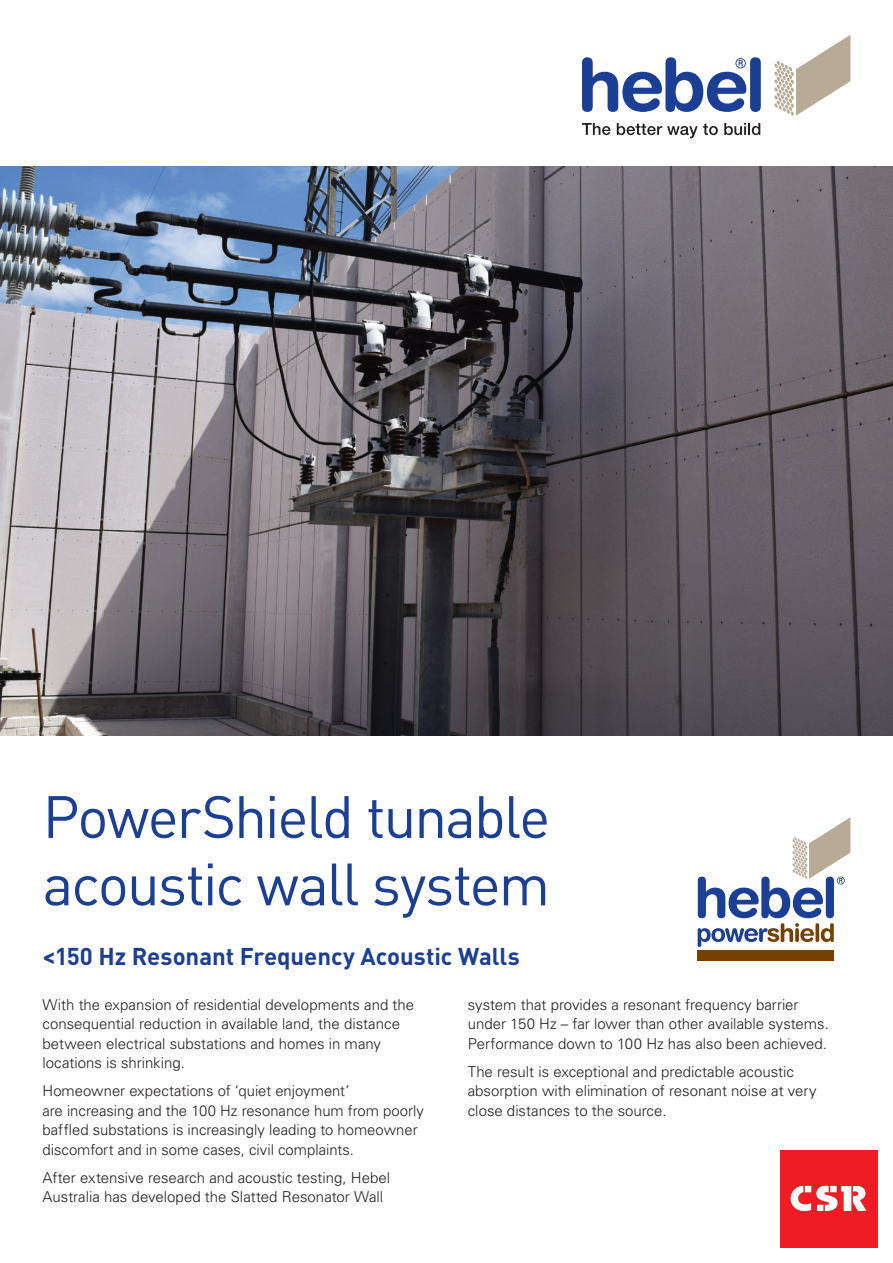
<style>
.page{position:relative;width:893px;height:1263px;background:#fff}
.page>*{position:absolute;margin:0;border:0;box-sizing:border-box;transform-origin:0 0}
.t1{font:58.65px/67.3px "DIN Pro";letter-spacing:-.035em;color:#1b3f94}
.Subheading{font:700 24px "DIN Pro";letter-spacing:-.005em;color:#1b3f94}
.Body{font:300 15px/19.5px "Univers";color:#231f20}
</style>
<div class="page">
<img style="left:0;top:167px;width:893px;height:569px">
<div style="left:780px;top:1150px;width:98px;height:98px;background:#ee1d23"></div>
<svg style="left:791px;top:1186px;width:75px;height:26px"></svg>
<div style="left:750px;top:57px;width:11px;height:55px;background:#1b3f94;border-radius:5px"></div>
<svg style="left:582px;top:123px;width:29px;height:12px"></svg>
<svg style="left:617px;top:123px;width:101px;height:15px"></svg>
<svg style="left:724px;top:123px;width:36px;height:12px"></svg>
<svg style="left:774px;top:35px;width:76px;height:81px"></svg>
<svg style="left:582px;top:57px;width:164px;height:55px"></svg>
<svg style="left:698px;top:817px;width:152px;height:130px"></svg>
<div style="left:698px;top:950px;width:136px;height:10px;background:#754100"></div>
<p class="t1" style="left:43px;top:777px;width:509px">PowerShield tunable acoustic wall system</p>
<p class="Subheading" style="left:43px;top:936px;width:479px">&lt;150 Hz Resonant Frequency Acoustic Walls</p>
<p class="Body" style="left:43px;top:994px;width:373px">With the expansion of residential developments and the consequential reduction in available land, the distance between electrical substations and homes in many locations is shrinking.</p>
<p class="Body" style="left:43px;top:1081px;width:383px">Homeowner expectations of ‘quiet enjoyment’<br>are increasing and the 100 Hz resonance hum from poorly baffled substations is increasingly leading to homeowner discomfort and in some cases, civil complaints.</p>
<p class="Body" style="left:43px;top:1167px;width:349px">After extensive research and acoustic testing, Hebel<br>Australia has developed the Slatted Resonator Wall</p>
<p class="Body" style="left:468px;top:994px;width:363px">system that provides a resonant frequency barrier under 150 Hz – far lower than other available systems.<br>Performance down to 100 Hz has also been achieved.</p>
<p class="Body" style="left:468px;top:1061px;width:350px">The result is exceptional and predictable acoustic absorption with elimination of resonant noise at very close distances to the source.</p>
</div>
